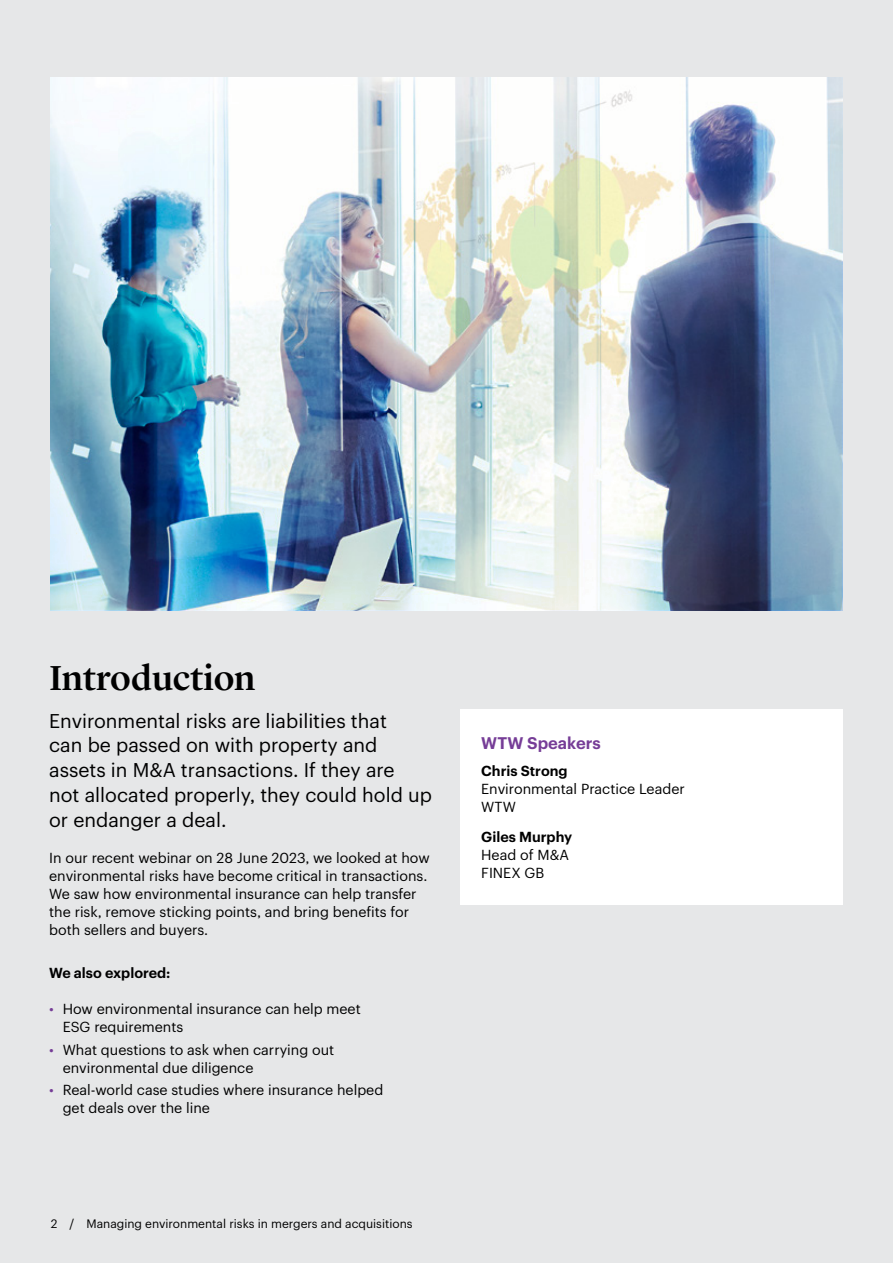
<style>
.page{position:relative;width:893px;height:1263px;background:#e6e7e8}
.page>*{position:absolute;margin:0;border:0;box-sizing:border-box;transform-origin:0 0}
.t1{font:500 36px "Lyon Display";color:#000}
.t2{font:19.5px/24.8px "Graphik";color:#000}
.t3{font:600 16.5px "Graphik";color:#763d97}
.t4{font:14.25px/18px "Graphik";color:#000}
.t5{font:600 14.25px "Graphik";color:#000}
.t6{font:12px "Graphik";color:#000}
.s1{color:#763d97}
</style>
<div class="page">
<div style="left:460px;top:709px;width:382px;height:196px;background:#fff"></div>
<img style="left:51px;top:78px;width:791px;height:532px">
<h1 class="t1" style="left:49px;top:651px;width:207px">Introduction</h1>
<h2 class="t2" style="left:49px;top:706px;width:384px">Environmental risks are liabilities that<br>can be passed on with property and assets in M&amp;A transactions. If they are<br>not allocated properly, they could hold up or endanger a deal.</h2>
<p class="t4" style="left:49px;top:847px;width:382px">In our recent webinar on 28 June 2023, we looked at how environmental risks have become critical in transactions.<br>We saw how environmental insurance can help transfer the risk, remove sticking points, and bring benefits for both sellers and buyers.</p>
<p class="t5" style="left:49px;top:962px;width:123px">We also explored:</p>
<p class="t4" style="left:63px;top:999px;width:300px;text-indent:-13px"><span class="s1">•</span> How environmental insurance can help meet<br>ESG requirements</p>
<p class="t4" style="left:63px;top:1039px;width:273px;text-indent:-13px"><span class="s1">•</span> What questions to ask when carrying out environmental due diligence</p>
<p class="t4" style="left:63px;top:1080px;width:322px;text-indent:-13px"><span class="s1">•</span> Real-world case studies where insurance helped get deals over the line</p>
<p class="t6" style="left:51px;top:1215px;width:363px">2 / Managing environmental risks in mergers and acquisitions</p>
<p class="t3" style="left:481px;top:730px;width:121px">WTW Speakers</p>
<p class="t5" style="left:481px;top:759px;width:88px">Chris Strong</p>
<p class="t4" style="left:481px;top:778px;width:205px">Environmental Practice Leader<br>WTW</p>
<p class="t5" style="left:481px;top:826px;width:93px">Giles Murphy</p>
<p class="t4" style="left:481px;top:845px;width:89px">Head of M&amp;A<br>FINEX GB</p>
</div>
